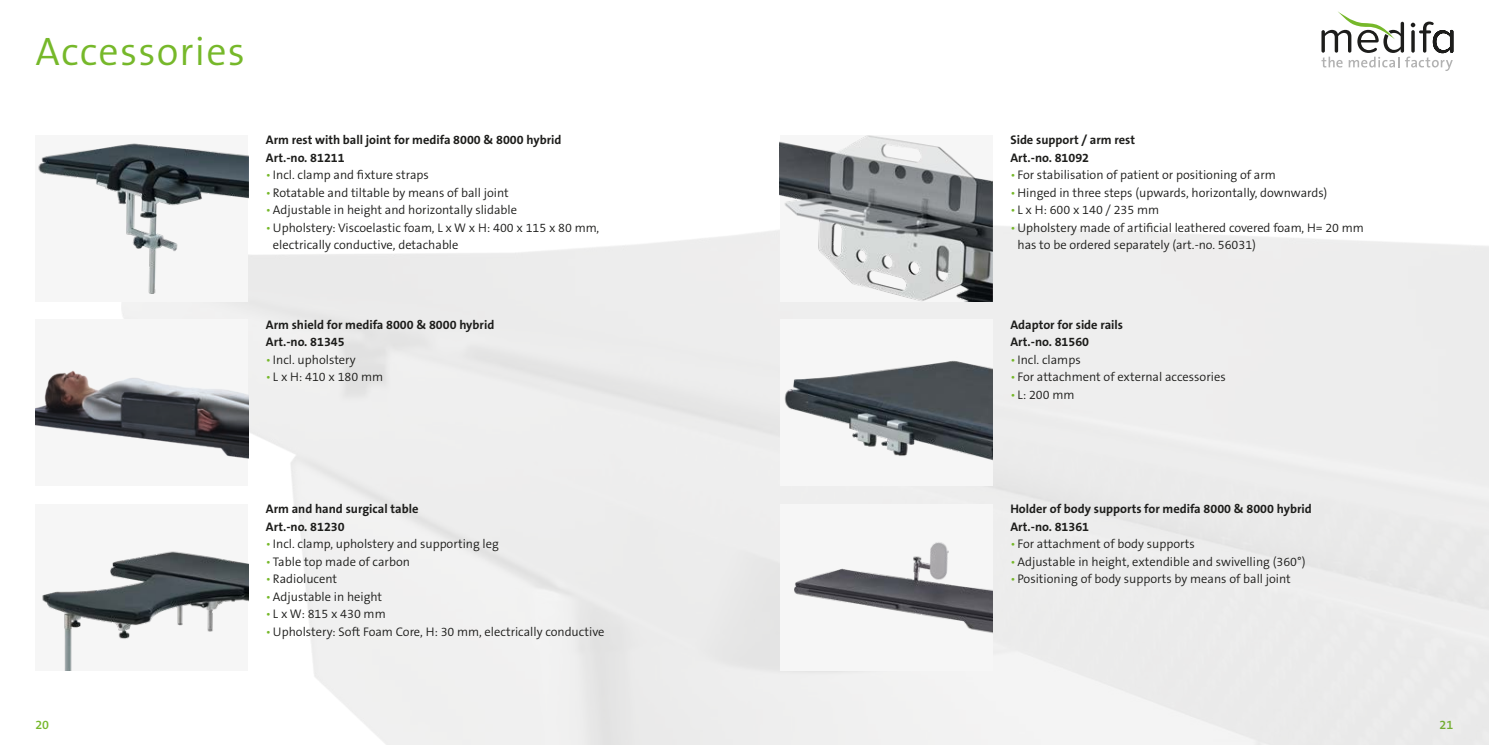
<style>
.page{position:relative;width:1489px;height:745px;background:#fff}
.page>*{position:absolute;margin:0;border:0;box-sizing:border-box;transform-origin:0 0}
.t1{font:300 40px "The Sans B W4";letter-spacing:.03em;color:#76b82a}
.t2{font:300 12.5px/17.5px "The Sans B W4";color:#1d1d1b}
.t3{font:700 12.5px/17.5px "The Sans B W7";color:#1d1d1b}
.t4{font:600 12.5px "The Sans B W6";color:#76b82a}
.s1{color:#76b82a}
</style>
<div class="page">
<img style="left:122px;top:141px;width:1366px;height:603px">
<img style="left:780px;top:135px;width:212px;height:166px">
<img style="left:780px;top:503px;width:212px;height:166px">
<svg style="left:1321px;top:11px;width:132px;height:60px"></svg>
<img style="left:780px;top:319px;width:212px;height:166px">
<img style="left:35px;top:319px;width:213px;height:166px">
<img style="left:42px;top:503px;width:206px;height:167px">
<div style="left:35px;top:135px;width:213px;height:166px;background:#f6f6f6"></div>
<img style="left:38px;top:143px;width:210px;height:150px">
<h1 class="t1" style="left:35px;top:26px;width:211px">Accessories</h1>
<p class="t3" style="left:266px;top:131px;width:297px">Arm rest with ball joint for medifa 8000 &amp; 8000 hybrid<br>Art.-no. 81211</p>
<p class="t2" style="left:266px;top:166px;width:164px"><span class="s1">•</span> Incl. clamp and fixture straps</p>
<p class="t2" style="left:266px;top:183px;width:244px"><span class="s1">•</span> Rotatable and tiltable by means of ball joint</p>
<p class="t2" style="left:266px;top:201px;width:253px"><span class="s1">•</span>Adjustable in height and horizontally slidable</p>
<p class="t2" style="left:273px;top:218px;width:328px;text-indent:-7px"><span class="s1">•</span>Upholstery: Viscoelastic foam, L x W x H: 400 x 115 x 80 mm, electrically conductive, detachable</p>
<p class="t3" style="left:266px;top:315px;width:230px">Arm shield for medifa 8000 &amp; 8000 hybrid<br>Art.-no. 81345</p>
<p class="t2" style="left:266px;top:350px;width:91px"><span class="s1">•</span> Incl. upholstery</p>
<p class="t2" style="left:266px;top:368px;width:119px"><span class="s1">•</span> L x H: 410 x 180 mm</p>
<p class="t3" style="left:266px;top:499px;width:154px">Arm and hand surgical table<br>Art.-no. 81230</p>
<p class="t2" style="left:266px;top:534px;width:234px"><span class="s1">•</span> Incl. clamp, upholstery and supporting leg</p>
<p class="t2" style="left:266px;top:552px;width:146px"><span class="s1">•</span> Table top made of carbon</p>
<p class="t2" style="left:266px;top:569px;width:73px"><span class="s1">•</span> Radiolucent</p>
<p class="t2" style="left:266px;top:587px;width:118px"><span class="s1">•</span>Adjustable in height</p>
<p class="t2" style="left:266px;top:604px;width:121px"><span class="s1">•</span> L x W: 815 x 430 mm</p>
<p class="t2" style="left:266px;top:622px;width:340px"><span class="s1">•</span>Upholstery: Soft Foam Core, H: 30 mm, electrically conductive</p>
<p class="t3" style="left:1010px;top:131px;width:126px">Side support / arm rest<br>Art.-no. 81092</p>
<p class="t2" style="left:1010px;top:166px;width:267px"><span class="s1">•</span> For stabilisation of patient or positioning of arm</p>
<p class="t2" style="left:1010px;top:183px;width:318px"><span class="s1">•</span> Hinged in three steps (upwards, horizontally, downwards)</p>
<p class="t2" style="left:1010px;top:201px;width:150px"><span class="s1">•</span> L x H: 600 x 140 / 235 mm</p>
<p class="t2" style="left:1017px;top:218px;width:348px;text-indent:-7px"><span class="s1">•</span>Upholstery made of artificial leathered covered foam, H= 20 mm has to be ordered separately (art.-no. 56031)</p>
<p class="t3" style="left:1010px;top:315px;width:114px">Adaptor for side rails<br>Art.-no. 81560</p>
<p class="t2" style="left:1010px;top:350px;width:72px"><span class="s1">•</span> Incl. clamps</p>
<p class="t2" style="left:1010px;top:368px;width:217px"><span class="s1">•</span> For attachment of external accessories</p>
<p class="t2" style="left:1010px;top:385px;width:66px"><span class="s1">•</span> L: 200 mm</p>
<p class="t3" style="left:1010px;top:499px;width:303px">Holder of body supports for medifa 8000 &amp; 8000 hybrid<br>Art.-no. 81361</p>
<p class="t2" style="left:1010px;top:534px;width:186px"><span class="s1">•</span> For attachment of body supports</p>
<p class="t2" style="left:1010px;top:552px;width:296px"><span class="s1">•</span>Adjustable in height, extendible and swivelling (360°)</p>
<p class="t2" style="left:1010px;top:569px;width:282px"><span class="s1">•</span> Positioning of body supports by means of ball joint</p>
<p class="t4" style="left:35px;top:716px;width:15px">20</p>
<p class="t4" style="left:1439px;top:716px;width:15px">21</p>
</div>
